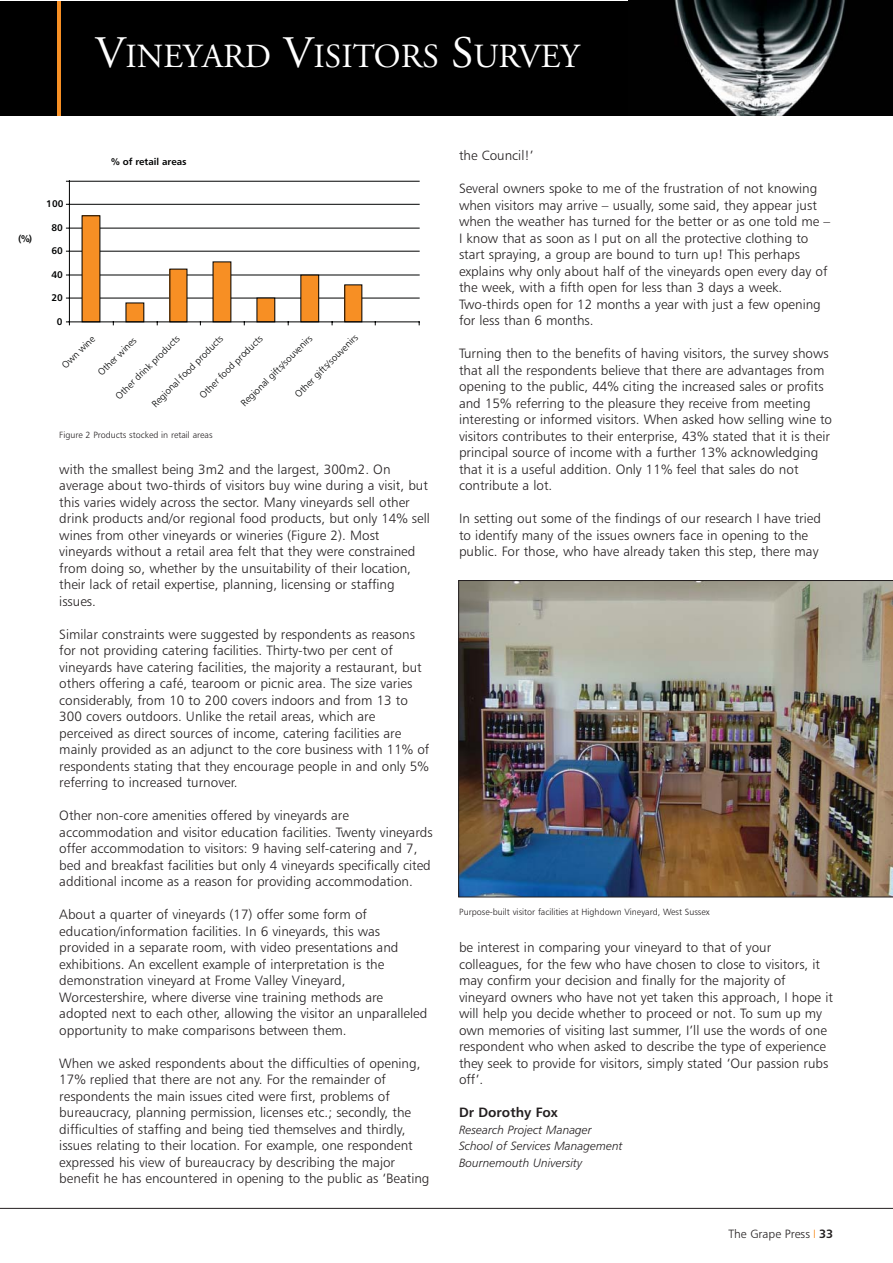
<style>
.page{position:relative;width:893px;height:1263px;background:#fff}
.page>*{position:absolute;margin:0;border:0;box-sizing:border-box;transform-origin:0 0}
.t1{font:33.75px "Adobe Garamond";color:#fff}
.t2{font:13.5px/16.5px "Humanist 777 BT Light B";color:#231f20}
.t3{font:13.5px "Humanist 777 BT Bold B";color:#231f20}
.t4{font:12px/16.5px "Humanist 777 BT Light Italic B";color:#231f20}
.t5{font:12px "Humanist 777 BT Light B";color:#231f20}
.t6{font:9.6px "Humanist 777 BT Light B";color:#010202}
.t7{font:9.6px "Humanist 777 BT Bold B";color:#010202}
.t8{font:9px "Humanist 777 BT Light B";color:#231f20}
.s1{font-size:45px}
.s2{color:#f78f24}
.s3{font-family:"Humanist 777 BT Bold B"}
</style>
<div class="page">
<hr style="left:0;top:1208px;width:893px;height:1px;background:#231f20">
<div style="left:0;top:1px;width:893px;height:115px;background:#000"></div>
<hr style="left:57px;top:1px;width:3px;height:115px;background:#f78f24">
<img style="left:674px;top:1px;width:171px;height:115px">
<img style="left:458px;top:580px;width:435px;height:317px">
<hr style="left:69px;top:298px;width:350px;height:1px;background:#010202">
<hr style="left:69px;top:275px;width:350px;height:1px;background:#010202">
<hr style="left:69px;top:251px;width:350px;height:1px;background:#010202">
<hr style="left:69px;top:228px;width:350px;height:1px;background:#010202">
<hr style="left:69px;top:204px;width:350px;height:1px;background:#010202">
<hr style="left:69px;top:181px;width:350px;height:1px;background:#010202">
<div style="left:82px;top:216px;width:18px;height:106px;background:#f78f24"></div>
<div style="left:126px;top:303px;width:18px;height:19px;background:#f78f24"></div>
<div style="left:126px;top:303px;width:18px;height:19px;border:1px solid #010202"></div>
<div style="left:170px;top:269px;width:17px;height:53px;background:#f78f24"></div>
<div style="left:213px;top:262px;width:18px;height:60px;background:#f78f24"></div>
<div style="left:257px;top:298px;width:18px;height:24px;background:#f78f24"></div>
<div style="left:301px;top:275px;width:18px;height:47px;background:#f78f24"></div>
<div style="left:300px;top:275px;width:19px;height:47px;border:1px solid #010202"></div>
<div style="left:345px;top:285px;width:17px;height:37px;background:#f78f24"></div>
<hr style="left:69px;top:181px;width:1px;height:141px;background:#010202">
<hr style="left:69px;top:322px;width:350px;height:1px;background:#010202">
<h1 class="t1" style="left:95px;top:43px;width:486px"><span class="s1">V</span>INEYARD <span class="s1">V</span>ISITORS <span class="s1">S</span>URVEY</h1>
<p class="t7" style="left:18px;top:235px;width:16px">(%)</p>
<p class="t7" style="left:46px;top:200px;width:19px">100</p>
<p class="t7" style="left:52px;top:223px;width:13px">80</p>
<p class="t7" style="left:52px;top:247px;width:13px">60</p>
<p class="t7" style="left:52px;top:270px;width:13px">40</p>
<p class="t7" style="left:52px;top:293px;width:13px">20</p>
<p class="t7" style="left:57px;top:317px;width:7px">0</p>
<p class="t7" style="left:111px;top:158px;width:77px">% of retail areas</p>
<p class="t6" style="left:293px;top:393px;width:86px;rotate:-45deg">Other gifts/souvenirs</p>
<p class="t6" style="left:240px;top:402px;width:98px;rotate:-45deg">Regional gifts/souvenirs</p>
<p class="t6" style="left:198px;top:393px;width:86px;rotate:-45deg">Other food products</p>
<p class="t6" style="left:114px;top:394px;width:87px;rotate:-45deg">Other drink products</p>
<p class="t6" style="left:61px;top:364px;width:44px;rotate:-45deg">Own wine</p>
<p class="t6" style="left:97px;top:371px;width:51px;rotate:-45deg">Other wines</p>
<p class="t6" style="left:150px;top:402px;width:98px;rotate:-45deg">Regional food products</p>
<p class="t8" style="left:59px;top:431px;width:155px">Figure 2 Products stocked in retail areas</p>
<p class="t2" style="left:59px;top:461px;width:372px">with the smallest being 3m2 and the largest, 300m2. On average about two-thirds of visitors buy wine during a visit, but this varies widely across the sector. Many vineyards sell other drink products and/or regional food products, but only 14% sell wines from other vineyards or wineries (Figure 2). Most vineyards without a retail area felt that they were constrained from doing so, whether by the unsuitability of their location, their lack of retail expertise, planning, licensing or staffing issues.</p>
<p class="t2" style="left:59px;top:626px;width:371px">Similar constraints were suggested by respondents as reasons for not providing catering facilities. Thirty-two per cent of vineyards have catering facilities, the majority a restaurant, but others offering a café, tearoom or picnic area. The size varies considerably, from 10 to 200 covers indoors and from 13 to 300 covers outdoors. Unlike the retail areas, which are perceived as direct sources of income, catering facilities are mainly provided as an adjunct to the core business with 11% of respondents stating that they encourage people in and only 5% referring to increased turnover.</p>
<p class="t2" style="left:59px;top:808px;width:375px">Other non-core amenities offered by vineyards are accommodation and visitor education facilities. Twenty vineyards offer accommodation to visitors: 9 having self-catering and 7, bed and breakfast facilities but only 4 vineyards specifically cited additional income as a reason for providing accommodation.</p>
<p class="t2" style="left:59px;top:907px;width:369px">About a quarter of vineyards (17) offer some form of education/information facilities. In 6 vineyards, this was provided in a separate room, with video presentations and exhibitions. An excellent example of interpretation is the demonstration vineyard at Frome Valley Vineyard, Worcestershire, where diverse vine training methods are adopted next to each other, allowing the visitor an unparalleled opportunity to make comparisons between them.</p>
<p class="t2" style="left:59px;top:1055px;width:372px">When we asked respondents about the difficulties of opening, 17% replied that there are not any. For the remainder of respondents the main issues cited were first, problems of bureaucracy, planning permission, licenses etc.; secondly, the difficulties of staffing and being tied themselves and thirdly, issues relating to their location. For example, one respondent expressed his view of bureaucracy by describing the major benefit he has encountered in opening to the public as ‘Beating</p>
<p class="t2" style="left:459px;top:148px;width:76px">the Council!’</p>
<p class="t2" style="left:459px;top:181px;width:373px">Several owners spoke to me of the frustration of not knowing when visitors may arrive – usually, some said, they appear just when the weather has turned for the better or as one told me – I know that as soon as I put on all the protective clothing to start spraying, a group are bound to turn up! This perhaps explains why only about half of the vineyards open every day of the week, with a fifth open for less than 3 days a week.<br>Two-thirds open for 12 months a year with just a few opening for less than 6 months.</p>
<p class="t2" style="left:459px;top:346px;width:375px">Turning then to the benefits of having visitors, the survey shows that all the respondents believe that there are advantages from opening to the public, 44% citing the increased sales or profits and 15% referring to the pleasure they receive from meeting interesting or informed visitors. When asked how selling wine to visitors contributes to their enterprise, 43% stated that it is their principal source of income with a further 13% acknowledging that it is a useful addition. Only 11% feel that sales do not contribute a lot.</p>
<p class="t2" style="left:459px;top:511px;width:363px">In setting out some of the findings of our research I have tried to identify many of the issues owners face in opening to the public. For those, who have already taken this step, there may</p>
<p class="t8" style="left:459px;top:908px;width:252px">Purpose-built visitor facilities at Highdown Vineyard, West Sussex</p>
<p class="t2" style="left:459px;top:940px;width:375px">be interest in comparing your vineyard to that of your colleagues, for the few who have chosen to close to visitors, it may confirm your decision and finally for the majority of vineyard owners who have not yet taken this approach, I hope it will help you decide whether to proceed or not. To sum up my own memories of visiting last summer, I’ll use the words of one respondent who when asked to describe the type of experience they seek to provide for visitors, simply stated ‘Our passion rubs off’.</p>
<p class="t3" style="left:459px;top:1106px;width:100px">Dr Dorothy Fox</p>
<p class="t4" style="left:459px;top:1122px;width:165px">Research Project Manager<br>School of Services Management<br>Bournemouth University</p>
<p class="t5" style="left:728px;top:1229px;width:106px">The Grape Press <span class="s2">❘</span> <span class="s3">33</span></p>
</div>
